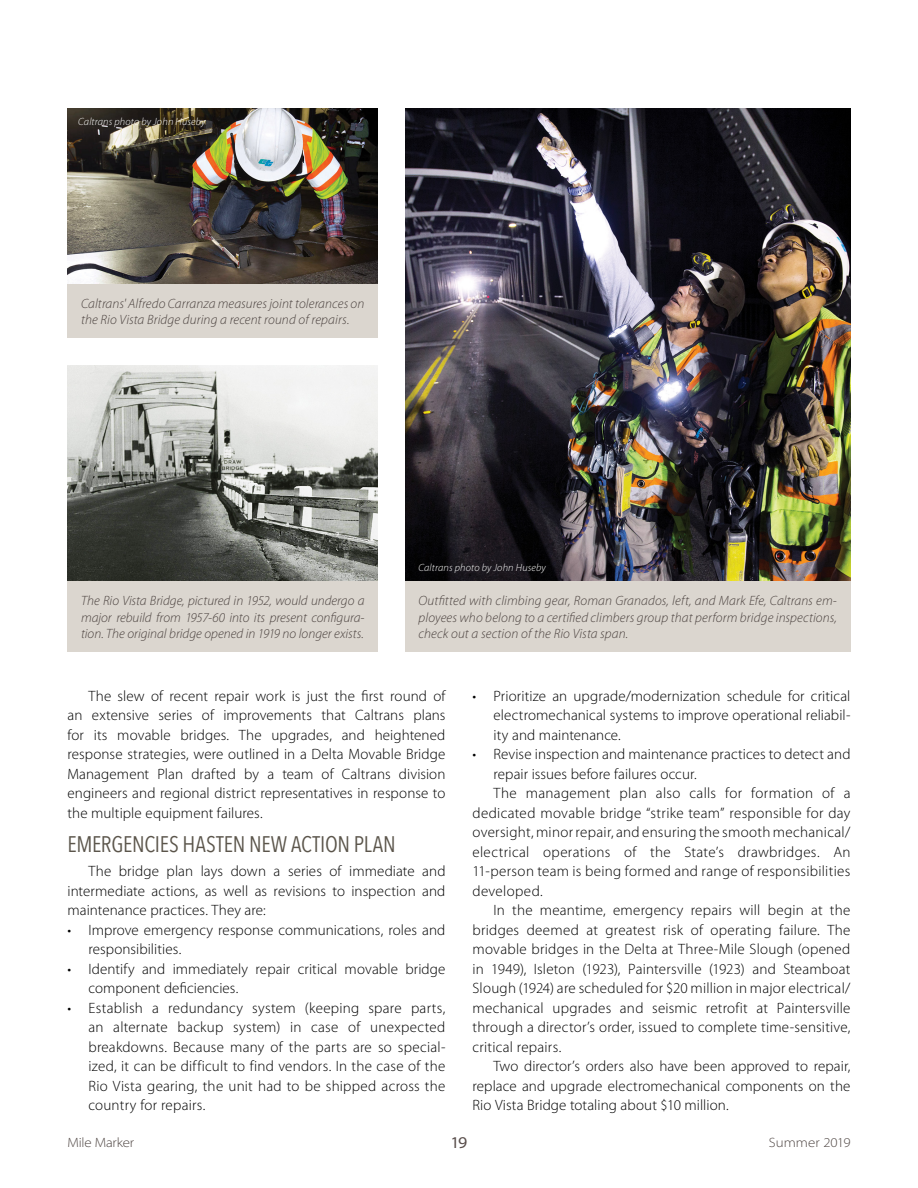
<style>
.page{position:relative;width:918px;height:1188px;background:#fff}
.page>*{position:absolute;margin:0;border:0;box-sizing:border-box;transform-origin:0 0}
.Avenir_Subhead_withi{font:22.5px "Avenir Next Condensed";letter-spacing:-.01em;color:#5b554b}
.t1{font:semi-expanded 16.5px "Myriad Pro";color:#594e4b}
.body__Myriad_Pro_Lig{font:300 15px/19.5px "Myriad Pro";letter-spacing:.01em;color:#000;text-align:justify}
.caption_text{font:italic 300 13.5px/16.5px "Myriad Pro";letter-spacing:.005em;color:#4b423f;text-align:justify}
.t2{font:300 semi-expanded 13.5px "Myriad Pro";letter-spacing:-.005em;color:#4b423f}
.t3{font:italic 300 10.5px "Myriad Pro";letter-spacing:.015em;color:#fff}
</style>
<div class="page">
<img style="left:68px;top:108px;width:310px;height:176px">
<div style="left:68px;top:284px;width:310px;height:54px;background:#dbd6cf"></div>
<img style="left:68px;top:366px;width:310px;height:216px">
<div style="left:68px;top:582px;width:310px;height:70px;background:#dbd6cf"></div>
<img style="left:405px;top:108px;width:445px;height:474px">
<div style="left:405px;top:582px;width:445px;height:70px;background:#dbd6cf"></div>
<p class="t3" style="left:78px;top:116px;width:129px">Caltrans photo by John Huseby</p>
<p class="caption_text" style="left:81px;top:295px;width:285px">Caltrans' Alfredo Carranza measures joint tolerances on the Rio Vista Bridge during a recent round of repairs.</p>
<p class="t3" style="left:418px;top:561px;width:129px">Caltrans photo by John Huseby</p>
<p class="caption_text" style="left:81px;top:593px;width:285px">The Rio Vista Bridge, pictured in 1952, would undergo a major rebuild from 1957-60 into its present configura&shy;tion. The original bridge opened in 1919 no longer exists.</p>
<p class="caption_text" style="left:418px;top:593px;width:420px">Outfitted with climbing gear, Roman Granados, left, and Mark Efe, Caltrans em&shy;ployees who belong to a certified climbers group that perform bridge inspections, check out a section of the Rio Vista span.</p>
<p class="body__Myriad_Pro_Lig" style="left:68px;top:686px;width:380px;text-indent:21px">The slew of recent repair work is just the first round of an extensive series of improvements that Caltrans plans for its movable bridges. The upgrades, and heightened response strategies, were outlined in a Delta Movable Bridge Management Plan drafted by a team of Caltrans division engineers and regional district representatives in response to the multiple equipment failures.</p>
<p class="Avenir_Subhead_withi" style="left:68px;top:825px;width:330px">EMERGENCIES HASTEN NEW ACTION PLAN</p>
<p class="body__Myriad_Pro_Lig" style="left:68px;top:862px;width:379px;text-indent:21px">The bridge plan lays down a series of immediate and intermediate actions, as well as revisions to inspection and maintenance practices. They are:</p>
<p class="body__Myriad_Pro_Lig" style="left:88px;top:920px;width:358px;text-indent:-21px">• Improve emergency response communications, roles and responsibilities.</p>
<p class="body__Myriad_Pro_Lig" style="left:88px;top:959px;width:358px;text-indent:-21px">• Identify and immediately repair critical movable bridge component deficiencies.</p>
<p class="body__Myriad_Pro_Lig" style="left:88px;top:998px;width:359px;text-indent:-21px">• Establish a redundancy system (keeping spare parts, an alternate backup system) in case of unexpected breakdowns. Because many of the parts are so special&shy;ized, it can be difficult to find vendors. In the case of the Rio Vista gearing, the unit had to be shipped across the country for repairs.</p>
<p class="body__Myriad_Pro_Lig" style="left:493px;top:686px;width:358px;text-indent:-21px">• Prioritize an upgrade/modernization schedule for critical electromechanical systems to improve operational reliabil&shy;ity and maintenance.</p>
<p class="body__Myriad_Pro_Lig" style="left:493px;top:745px;width:359px;text-indent:-21px">• Revise inspection and maintenance practices to detect and repair issues before failures occur.</p>
<p class="body__Myriad_Pro_Lig" style="left:472px;top:784px;width:380px;text-indent:21px">The management plan also calls for formation of a dedicated movable bridge “strike team” responsible for day oversight, minor repair, and ensuring the smooth mechanical/ electrical operations of the State’s drawbridges. An 11-person team is being formed and range of responsibilities developed.</p>
<p class="body__Myriad_Pro_Lig" style="left:472px;top:901px;width:380px;text-indent:21px">In the meantime, emergency repairs will begin at the bridges deemed at greatest risk of operating failure. The movable bridges in the Delta at Three-Mile Slough (opened in 1949), Isleton (1923), Paintersville (1923) and Steamboat Slough (1924) are scheduled for $20 million in major electrical/ mechanical upgrades and seismic retrofit at Paintersville through a director’s order, issued to complete time-sensitive, critical repairs.</p>
<p class="body__Myriad_Pro_Lig" style="left:472px;top:1057px;width:380px;text-indent:21px">Two director’s orders also have been approved to repair, replace and upgrade electromechanical components on the Rio Vista Bridge totaling about $10 million.</p>
<p class="t2" style="left:68px;top:1135px;width:68px">Mile Marker</p>
<p class="t1" style="left:451px;top:1133px;width:18px">19</p>
<p class="t2" style="left:769px;top:1135px;width:83px">Summer 2019</p>
</div>
